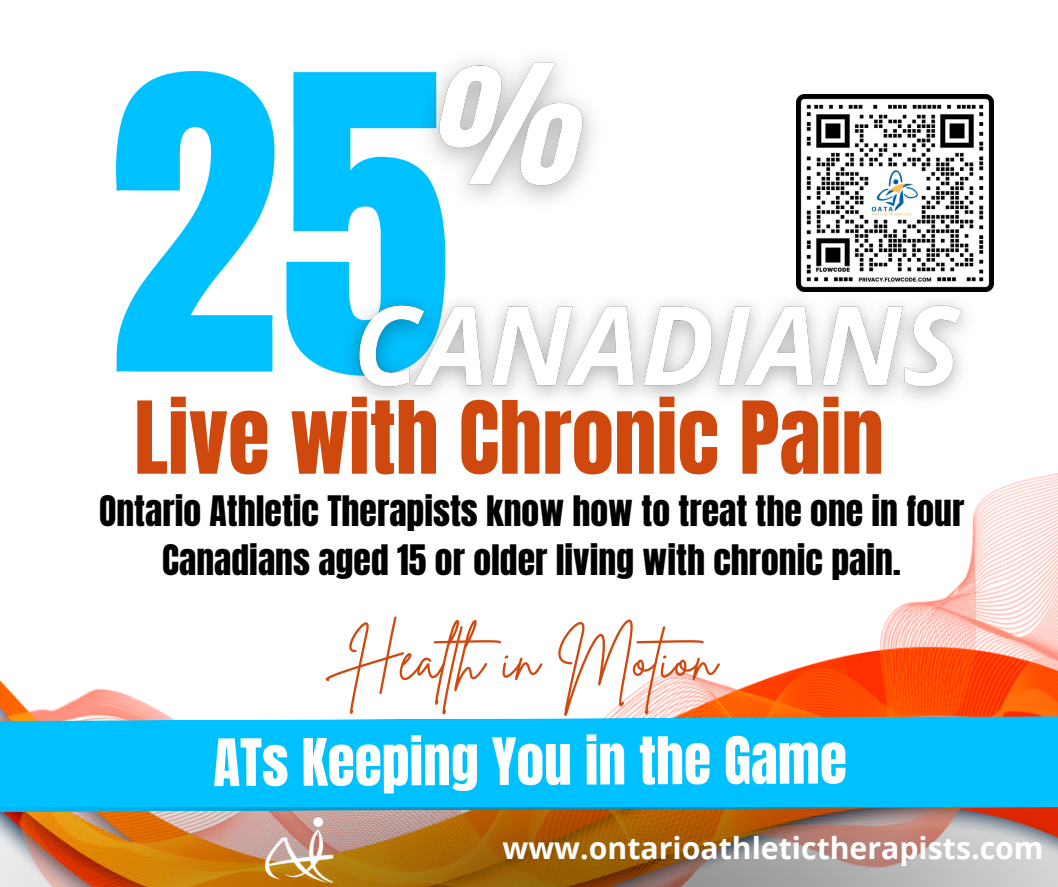
<style>
.page{position:relative;width:1058px;height:887px;background:#fff}
.page>*{position:absolute;margin:0;border:0;box-sizing:border-box;transform-origin:0 0}
.t1{font:85.35px "Anton";color:#cf490f}
.t2{font:60px "Brittany Signature";color:#cf490f}
.t3{font:55.5px "Anton";letter-spacing:-.005em;color:#fff}
.t4{font:35.7px/49.5px "Anton";color:#000;text-align:center}
.t5{font:700 30.3px "Open Sans";color:#fff}
</style>
<div class="page">
<img style="left:797px;top:94px;width:196px;height:197px">
<img style="left:0;top:473px;width:1058px;height:413px">
<div style="left:0;top:715px;width:1058px;height:97px;background:#00c1ff"></div>
<img style="left:0;top:807px;width:1057px;height:79px">
<img style="left:106px;top:70px;width:373px;height:445px">
<img style="left:402px;top:59px;width:191px;height:185px">
<img style="left:325px;top:244px;width:664px;height:205px">
<img style="left:265px;top:813px;width:70px;height:73px">
<h1 class="t1" style="left:134px;top:376px;width:751px">Live with Chronic Pain</h1>
<p class="t4" style="left:99px;top:486px;width:866px">Ontario Athletic Therapists know how to treat the one in four<br>Canadians aged 15 or older living with chronic pain.</p>
<h2 class="t2" style="left:350px;top:620px;width:371px">Health in Motion</h2>
<h3 class="t3" style="left:213px;top:721px;width:635px">ATs Keeping You in the Game</h3>
<p class="t5" style="left:502px;top:826px;width:542px">www.ontarioathletictherapists.com</p>
</div>
